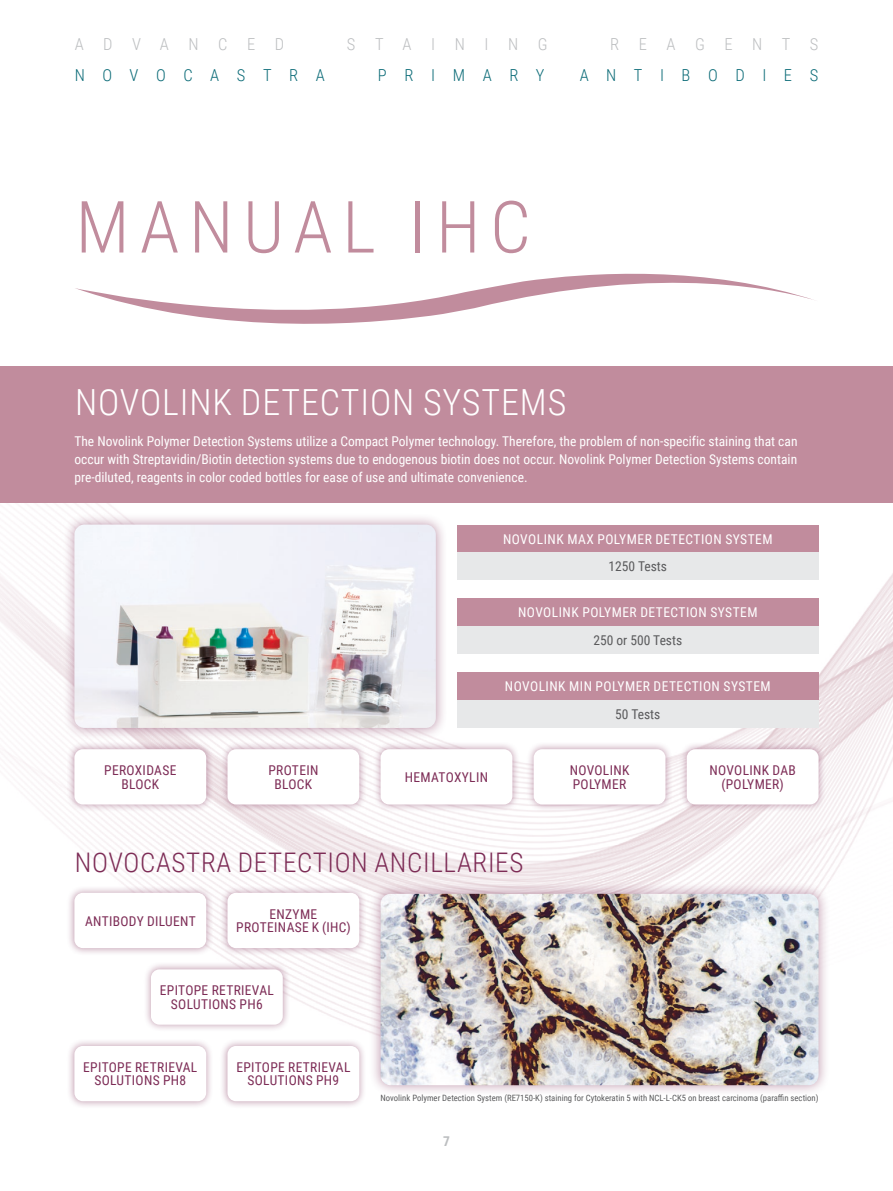
<style>
.page{position:relative;width:893px;height:1191px;background:#fff}
.page>*{position:absolute;margin:0;border:0;box-sizing:border-box;transform-origin:0 0}
.t1{font:300 72px "Roboto Condensed";letter-spacing:.135em;color:#c18c9d}
.t2{font:300 36px "Roboto Condensed";letter-spacing:.025em;color:#fff}
.t3{font:300 27px "Roboto Condensed";letter-spacing:.025em;color:#7d2c56}
.t4{font:300 16.5px "Roboto Condensed";letter-spacing:1.065em;color:#0b6b77}
.t5{font:300 16.5px "Roboto Condensed";letter-spacing:1.185em;color:#bcbec0}
.t6{font:13.5px/18px "Roboto Condensed";letter-spacing:.035em;color:#fff;text-align:justify}
.t7{font:13.5px/13.5px "Roboto Condensed";letter-spacing:.025em;color:#7d2c56;text-align:center}
.t8{font:13.5px "Roboto Condensed";color:#5a5a5c}
.t9{font:700 13.5px "Roboto Condensed";color:#bcbec0}
.t10{font:8.7px "Roboto Condensed";color:#5a5a5c}
</style>
<div class="page">
<img style="left:0;top:503px;width:893px;height:529px">
<div style="left:63px;top:513px;width:384px;height:226px;background:#7d2c56;opacity:.5"></div>
<img style="left:74px;top:524px;width:362px;height:204px">
<div style="left:67px;top:741px;width:147px;height:71px;background:#7d2c56;opacity:.5"></div>
<div style="left:74px;top:749px;width:132px;height:55px;background:#fff;border-radius:9px"></div>
<div style="left:526px;top:741px;width:147px;height:71px;background:#7d2c56;opacity:.5"></div>
<div style="left:534px;top:749px;width:131px;height:55px;background:#fff;border-radius:9px"></div>
<div style="left:373px;top:741px;width:147px;height:71px;background:#7d2c56;opacity:.5"></div>
<div style="left:381px;top:749px;width:131px;height:55px;background:#fff;border-radius:9px"></div>
<div style="left:220px;top:741px;width:147px;height:71px;background:#7d2c56;opacity:.5"></div>
<div style="left:227px;top:749px;width:132px;height:55px;background:#fff;border-radius:9px"></div>
<div style="left:679px;top:741px;width:147px;height:71px;background:#7d2c56;opacity:.5"></div>
<div style="left:687px;top:749px;width:132px;height:55px;background:#fff;border-radius:9px"></div>
<div style="left:369px;top:882px;width:461px;height:214px;background:#7d2c56;opacity:.5"></div>
<img style="left:381px;top:893px;width:438px;height:192px">
<div style="left:67px;top:885px;width:147px;height:70px;background:#7d2c56;opacity:.5"></div>
<div style="left:74px;top:892px;width:132px;height:56px;background:#fff;border-radius:9px"></div>
<div style="left:67px;top:1038px;width:147px;height:71px;background:#7d2c56;opacity:.5"></div>
<div style="left:74px;top:1046px;width:132px;height:55px;background:#fff;border-radius:9px"></div>
<div style="left:143px;top:961px;width:148px;height:71px;background:#7d2c56;opacity:.5"></div>
<div style="left:151px;top:969px;width:132px;height:55px;background:#fff;border-radius:9px"></div>
<div style="left:220px;top:885px;width:147px;height:70px;background:#7d2c56;opacity:.5"></div>
<div style="left:227px;top:892px;width:132px;height:56px;background:#fff;border-radius:9px"></div>
<div style="left:220px;top:1038px;width:147px;height:71px;background:#7d2c56;opacity:.5"></div>
<div style="left:227px;top:1046px;width:132px;height:55px;background:#fff;border-radius:9px"></div>
<div style="left:457px;top:524px;width:362px;height:28px;background:#c18c9d"></div>
<div style="left:457px;top:552px;width:362px;height:28px;background:#e7e8e9"></div>
<div style="left:457px;top:598px;width:362px;height:28px;background:#c18c9d"></div>
<div style="left:457px;top:626px;width:362px;height:28px;background:#e7e8e9"></div>
<div style="left:457px;top:672px;width:362px;height:28px;background:#c18c9d"></div>
<div style="left:457px;top:700px;width:362px;height:28px;background:#e7e8e9"></div>
<svg style="left:75px;top:273px;width:739px;height:51px"></svg>
<div style="left:0;top:366px;width:893px;height:137px;background:#c18c9d"></div>
<p class="t5" style="left:75px;top:32px;width:211px">ADVANCED</p>
<p class="t5" style="left:347px;top:32px;width:202px">STAINING</p>
<p class="t5" style="left:610px;top:32px;width:210px">REAGENTS</p>
<p class="t4" style="left:75px;top:63px;width:252px">NOVOCASTRA</p>
<p class="t4" style="left:378px;top:63px;width:168px">PRIMARY</p>
<p class="t4" style="left:580px;top:63px;width:240px">ANTIBODIES</p>
<h1 class="t1" style="left:76px;top:176px;width:457px">MANUAL IHC</h1>
<h2 class="t2" style="left:75px;top:376px;width:493px">NOVOLINK DETECTION SYSTEMS</h2>
<p class="t6" style="left:74px;top:432px;width:725px">The Novolink Polymer Detection Systems utilize a Compact Polymer technology. Therefore, the problem of non-specific staining that can occur with Streptavidin/Biotin detection systems due to endogenous biotin does not occur. Novolink Polymer Detection Systems contain pre-diluted, reagents in color coded bottles for ease of use and ultimate convenience.</p>
<p class="t6" style="left:503px;top:529px;width:271px">NOVOLINK MAX POLYMER DETECTION SYSTEM</p>
<p class="t8" style="left:609px;top:557px;width:60px">1250 Tests</p>
<p class="t6" style="left:518px;top:603px;width:241px">NOVOLINK POLYMER DETECTION SYSTEM</p>
<p class="t8" style="left:593px;top:630px;width:90px">250 or 500 Tests</p>
<p class="t6" style="left:505px;top:677px;width:267px">NOVOLINK MIN POLYMER DETECTION SYSTEM</p>
<p class="t8" style="left:615px;top:704px;width:47px">50 Tests</p>
<p class="t7" style="left:104px;top:763px;width:74px">PEROXIDASE<br>BLOCK</p>
<p class="t7" style="left:570px;top:763px;width:61px;text-align:left">NOVOLINK<br>POLYMER</p>
<p class="t7" style="left:268px;top:763px;width:52px">PROTEIN<br>BLOCK</p>
<p class="t7" style="left:709px;top:763px;width:88px">NOVOLINK DAB (POLYMER)</p>
<p class="t7" style="left:405px;top:770px;width:85px">HEMATOXYLIN</p>
<h3 class="t3" style="left:75px;top:843px;width:450px">NOVOCASTRA DETECTION ANCILLARIES</h3>
<p class="t7" style="left:85px;top:913px;width:112px">ANTIBODY DILUENT</p>
<p class="t7" style="left:236px;top:906px;width:116px">ENZYME<br>PROTEINASE K (IHC)</p>
<p class="t7" style="left:160px;top:983px;width:116px">EPITOPE RETRIEVAL<br>SOLUTIONS PH6</p>
<p class="t7" style="left:83px;top:1059px;width:116px">EPITOPE RETRIEVAL<br>SOLUTIONS PH8</p>
<p class="t7" style="left:236px;top:1059px;width:116px">EPITOPE RETRIEVAL<br>SOLUTIONS PH9</p>
<p class="t10" style="left:381px;top:1092px;width:439px">Novolink Polymer Detection System (RE7150-K) staining for Cytokeratin 5 with NCL-L-CK5 on breast carcinoma (paraffin section)</p>
<p class="t9" style="left:443px;top:1132px;width:8px">7</p>
</div>
